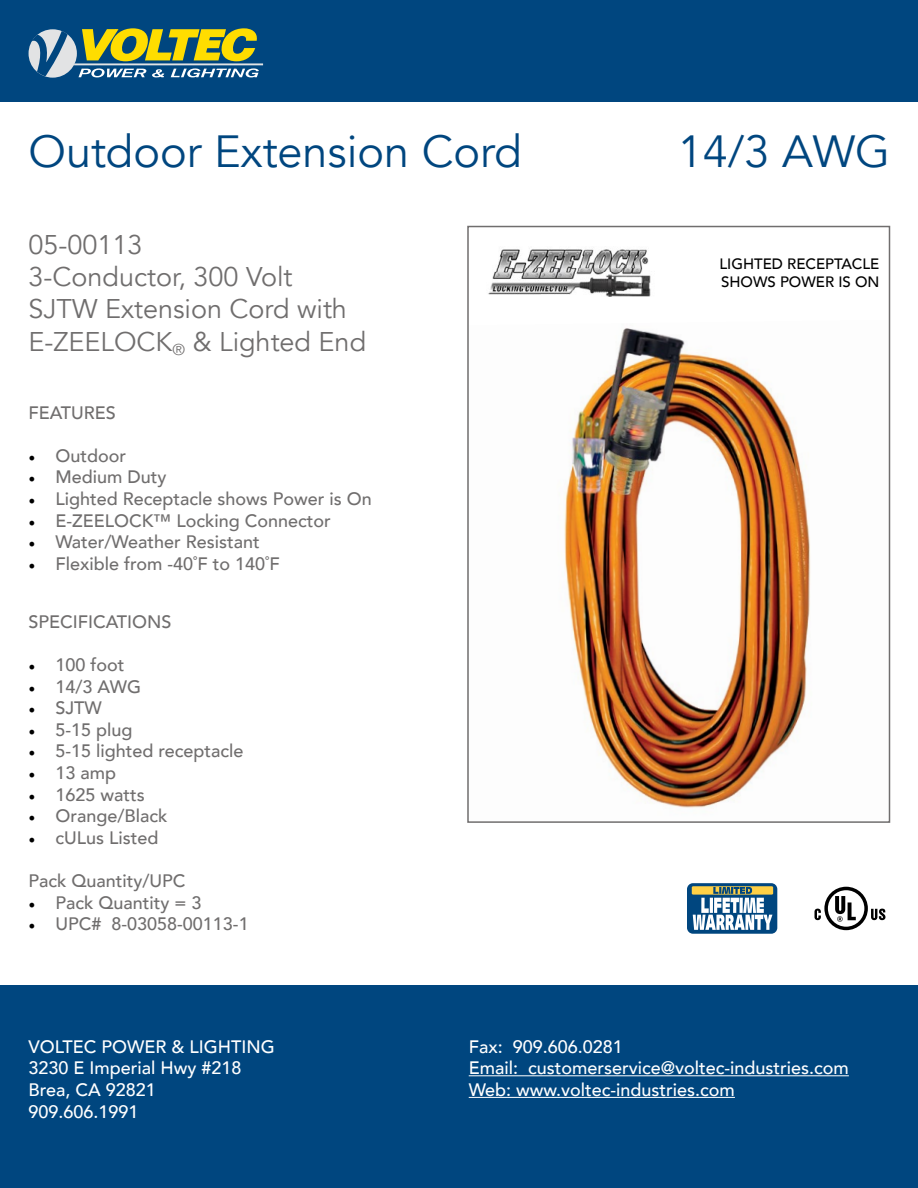
<style>
.page{position:relative;width:918px;height:1188px;background:#fff}
.page>*{position:absolute;margin:0;border:0;box-sizing:border-box;transform-origin:0 0}
.t1{font:45px "Avenir";color:#00467f}
.t2{font:27px "Avenir";color:#706e6e}
.t3{font:500 18px "Avenir";color:#706e6e}
.t4{font:500 18px "Avenir";color:#fff}
.t5{font:500 15px/18px "Avenir";color:#000}
.s1{font-family:"Minion Pro";font-weight:400;color:#000}
</style>
<div class="page">
<div style="left:0;top:0;width:918px;height:102px;background:#00467f"></div>
<div style="left:0;top:986px;width:918px;height:202px;background:#00467f"></div>
<hr style="left:74px;top:63px;width:189px;height:2px;background:#e2e3e4">
<svg style="left:29px;top:28px;width:230px;height:49px"></svg>
<hr style="left:469px;top:1075px;width:380px;height:1px;background:#fff">
<hr style="left:469px;top:1097px;width:266px;height:1px;background:#fff">
<img style="left:564px;top:328px;width:247px;height:480px">
<div style="left:467px;top:226px;width:423px;height:597px;border:2px solid #706e6e"></div>
<div style="left:687px;top:883px;width:90px;height:51px;background:#00467f;border-radius:6px"></div>
<svg style="left:692px;top:886px;width:81px;height:9px"></svg>
<svg style="left:693px;top:887px;width:79px;height:43px"></svg>
<svg style="left:814px;top:887px;width:71px;height:43px"></svg>
<img style="left:488px;top:249px;width:163px;height:47px">
<p class="t1" style="left:28px;top:124px;width:495px">Outdoor Extension Cord</p>
<p class="t1" style="left:678px;top:124px;width:214px">14/3 AWG</p>
<p class="t2" style="left:28px;top:228px;width:116px">05-00113</p>
<p class="t2" style="left:28px;top:261px;width:266px">3-Conductor, 300 Volt</p>
<p class="t2" style="left:28px;top:293px;width:320px">SJTW Extension Cord with</p>
<p class="t2" style="left:28px;top:325px;width:339px">E-ZEELOCK<sub>®</sub> &amp; Lighted End</p>
<p class="t3" style="left:28px;top:397px;width:89px">FEATURES</p>
<p class="t3" style="left:28px;top:440px;width:99px"><span class="s1">•</span> Outdoor</p>
<p class="t3" style="left:28px;top:461px;width:139px"><span class="s1">•</span> Medium Duty</p>
<p class="t3" style="left:28px;top:483px;width:345px"><span class="s1">•</span> Lighted Receptacle shows Power is On</p>
<p class="t3" style="left:28px;top:505px;width:304px"><span class="s1">•</span> E-ZEELOCK™ Locking Connector</p>
<p class="t3" style="left:28px;top:526px;width:233px"><span class="s1">•</span> Water/Weather Resistant</p>
<p class="t3" style="left:28px;top:548px;width:253px"><span class="s1">•</span> Flexible from -40˚F to 140˚F</p>
<p class="t3" style="left:28px;top:606px;width:145px">SPECIFICATIONS</p>
<p class="t3" style="left:28px;top:649px;width:98px"><span class="s1">•</span> 100 foot</p>
<p class="t3" style="left:28px;top:671px;width:114px"><span class="s1">•</span> 14/3 AWG</p>
<p class="t3" style="left:28px;top:692px;width:75px"><span class="s1">•</span> SJTW</p>
<p class="t3" style="left:28px;top:714px;width:106px"><span class="s1">•</span> 5-15 plug</p>
<p class="t3" style="left:28px;top:736px;width:217px"><span class="s1">•</span> 5-15 lighted receptacle</p>
<p class="t3" style="left:28px;top:757px;width:89px"><span class="s1">•</span> 13 amp</p>
<p class="t3" style="left:28px;top:779px;width:118px"><span class="s1">•</span> 1625 watts</p>
<p class="t3" style="left:28px;top:800px;width:141px"><span class="s1">•</span> Orange/Black</p>
<p class="t3" style="left:28px;top:822px;width:132px"><span class="s1">•</span> cULus Listed</p>
<p class="t3" style="left:28px;top:865px;width:159px">Pack Quantity/UPC</p>
<p class="t3" style="left:28px;top:887px;width:175px"><span class="s1">•</span> Pack Quantity = 3</p>
<p class="t3" style="left:28px;top:908px;width:222px"><span class="s1">•</span> UPC# 8-03058-00113-1</p>
<p class="t4" style="left:28px;top:1031px;width:248px">VOLTEC POWER &amp; LIGHTING</p>
<p class="t4" style="left:28px;top:1053px;width:215px">3230 E Imperial Hwy #218</p>
<p class="t4" style="left:28px;top:1074px;width:129px">Brea, CA 92821</p>
<p class="t4" style="left:28px;top:1096px;width:112px">909.606.1991</p>
<p class="t5" style="left:719px;top:254px;width:162px">LIGHTED RECEPTACLE<br>SHOWS POWER IS ON</p>
<p class="t4" style="left:469px;top:1031px;width:156px">Fax: 909.606.0281</p>
<p class="t4" style="left:469px;top:1053px;width:382px">Email: customerservice@voltec-industries.com</p>
<p class="t4" style="left:469px;top:1074px;width:268px">Web: www.voltec-industries.com</p>
</div>
